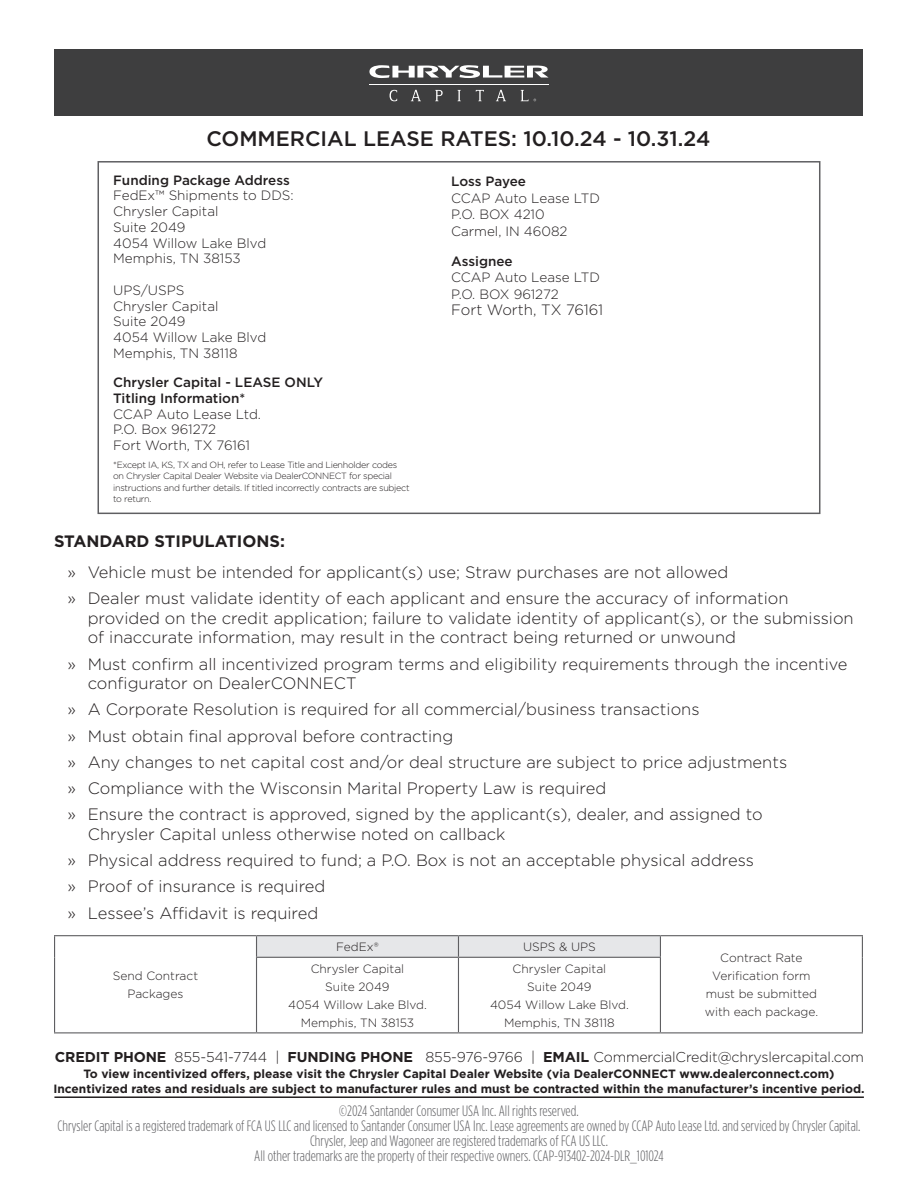
<style>
.page{position:relative;width:918px;height:1188px;background:#fff}
.page>*{position:absolute;margin:0;border:0;box-sizing:border-box;transform-origin:0 0}
.t1{font:500 21px "Gotham";color:#231f20}
.t2{font:300 16.5px/26.2px "Gotham";color:#231f20}
.t3{font:700 16.5px "Gotham";color:#231f20}
.t4{font:300 15px/15px "Gotham Condensed";color:#5f5f62;text-align:center}
.t5{font:300 15px "Gotham";color:#231f20}
.t6{font:300 14.25px "Gotham";letter-spacing:-.01em;color:#231f20}
.t7{font:300 13.5px/15.8px "Gotham";color:#231f20}
.t8{font:500 13.5px/15.8px "Gotham";color:#231f20}
.t9{font:700 12px/15px "Gotham";color:#231f20;text-align:center}
.t10{font:300 12px/18px "Gotham";color:#231f20;text-align:center}
.t11{font:300 9px/11.2px "Gotham";letter-spacing:-.03em;color:#231f20}
.s1{font-weight:700}
</style>
<div class="page">
<div style="left:54px;top:49px;width:809px;height:67px;background:#3e3e3f"></div>
<svg style="left:369px;top:65px;width:180px;height:13px"></svg>
<hr style="left:369px;top:84px;width:180px;height:1px;background:#fff">
<svg style="left:390px;top:90px;width:7px;height:11px"></svg>
<svg style="left:411px;top:90px;width:10px;height:11px"></svg>
<svg style="left:435px;top:90px;width:8px;height:11px"></svg>
<svg style="left:458px;top:90px;width:3px;height:11px"></svg>
<svg style="left:476px;top:90px;width:8px;height:11px"></svg>
<svg style="left:496px;top:90px;width:10px;height:11px"></svg>
<svg style="left:521px;top:90px;width:15px;height:11px"></svg>
<hr style="left:54px;top:1096px;width:810px;height:2px;background:#231f20">
<hr style="left:54px;top:935px;width:203px;height:1px;background:#5f5f62">
<svg style="left:54px;top:936px;width:1px;height:21px"></svg>
<hr style="left:54px;top:957px;width:1px;height:75px;background:#5f5f62">
<hr style="left:54px;top:1032px;width:203px;height:1px;background:#5f5f62">
<hr style="left:257px;top:935px;width:201px;height:1px;background:#5f5f62">
<hr style="left:458px;top:935px;width:202px;height:1px;background:#5f5f62">
<hr style="left:660px;top:935px;width:203px;height:1px;background:#5f5f62">
<svg style="left:256px;top:936px;width:405px;height:21px;background:#e1e2e4"></svg>
<svg style="left:862px;top:936px;width:1px;height:21px"></svg>
<hr style="left:862px;top:957px;width:1px;height:75px;background:#5f5f62">
<hr style="left:660px;top:1032px;width:203px;height:1px;background:#5f5f62">
<hr style="left:256px;top:957px;width:202px;height:1px;background:#5f5f62">
<hr style="left:256px;top:958px;width:1px;height:74px;background:#5f5f62">
<hr style="left:458px;top:957px;width:203px;height:1px;background:#5f5f62">
<hr style="left:458px;top:958px;width:1px;height:74px;background:#5f5f62">
<hr style="left:660px;top:958px;width:1px;height:74px;background:#5f5f62">
<hr style="left:257px;top:1032px;width:201px;height:1px;background:#5f5f62">
<hr style="left:458px;top:1032px;width:202px;height:1px;background:#5f5f62">
<div style="left:98px;top:161px;width:722px;height:353px;border:2px solid #5f5f62"></div>
<p class="t1" style="left:206px;top:125px;width:505px">COMMERCIAL LEASE RATES: 10.10.24 - 10.31.24</p>
<p class="t8" style="left:113px;top:172px;width:178px">Funding Package Address</p>
<p class="t7" style="left:113px;top:187px;width:182px">FedEx™ Shipments to DDS:<br>Chrysler Capital<br>Suite 2049<br>4054 Willow Lake Blvd<br>Memphis, TN 38153</p>
<p class="t7" style="left:113px;top:282px;width:155px">UPS/USPS<br>Chrysler Capital<br>Suite 2049<br>4054 Willow Lake Blvd<br>Memphis, TN 38118</p>
<p class="t8" style="left:113px;top:374px;width:211px">Chrysler Capital - LEASE ONLY<br>Titling Information*</p>
<p class="t7" style="left:113px;top:406px;width:149px">CCAP Auto Lease Ltd.<br>P.O. Box 961272<br>Fort Worth, TX 76161</p>
<p class="t11" style="left:113px;top:459px;width:298px">*Except IA, KS, TX and OH, refer to Lease Title and Lienholder codes on Chrysler Capital Dealer Website via DealerCONNECT for special instructions and further details. If titled incorrectly contracts are subject to return.</p>
<p class="t8" style="left:451px;top:173px;width:77px">Loss Payee</p>
<p class="t7" style="left:451px;top:189px;width:150px;line-height:16.5px">CCAP Auto Lease LTD<br>P.O. BOX 4210<br>Carmel, IN 46082</p>
<p class="t8" style="left:451px;top:253px;width:63px">Assignee</p>
<p class="t7" style="left:451px;top:269px;width:150px;line-height:16.5px">CCAP Auto Lease LTD<br>P.O. BOX 961272</p>
<p class="t5" style="left:451px;top:300px;width:154px">Fort Worth, TX 76161</p>
<p class="t3" style="left:54px;top:530px;width:233px">STANDARD STIPULATIONS:</p>
<p class="t2" style="left:67px;top:559px;width:723px">» Vehicle must be intended for applicant(s) use; Straw purchases are not allowed<br>» Dealer must validate identity of each applicant and ensure the accuracy of information</p>
<p class="t2" style="left:88px;top:608px;width:767px;line-height:19.5px">provided on the credit application; failure to validate identity of applicant(s), or the submission of inaccurate information, may result in the contract being returned or unwound</p>
<p class="t2" style="left:88px;top:654px;width:761px;line-height:19.5px;text-indent:-20px">» Must confirm all incentivized program terms and eligibility requirements through the incentive configurator on DealerCONNECT</p>
<p class="t2" style="left:67px;top:696px;width:721px">» A Corporate Resolution is required for all commercial/business transactions<br>» Must obtain final approval before contracting<br>» Any changes to net capital cost and/or deal structure are subject to price adjustments » Compliance with the Wisconsin Marital Property Law is required<br>» Ensure the contract is approved, signed by the applicant(s), dealer, and assigned to</p>
<p class="t2" style="left:67px;top:821px;width:688px;text-indent:20px">Chrysler Capital unless otherwise noted on callback<br>» Physical address required to fund; a P.O. Box is not an acceptable physical address » Proof of insurance is required<br>» Lessee’s Affidavit is required</p>
<p class="t10" style="left:113px;top:967px;width:87px">Send Contract<br>Packages</p>
<p class="t10" style="left:336px;top:938px;width:44px">FedEx®</p>
<p class="t10" style="left:523px;top:938px;width:74px">USPS &amp; UPS</p>
<p class="t10" style="left:288px;top:959px;width:140px">Chrysler Capital<br>Suite 2049<br>4054 Willow Lake Blvd.<br>Memphis, TN 38153</p>
<p class="t10" style="left:490px;top:959px;width:140px">Chrysler Capital<br>Suite 2049<br>4054 Willow Lake Blvd.<br>Memphis, TN 38118</p>
<p class="t10" style="left:705px;top:949px;width:115px">Contract Rate<br>Verification form must be submitted with each package.</p>
<p class="t6" style="left:55px;top:1048px;width:811px"><span class="s1">CREDIT PHONE</span> 855-541-7744 | <span class="s1">FUNDING PHONE</span> 855-976-9766 | <span class="s1">EMAIL</span> CommercialCredit@chryslercapital.com</p>
<p class="t9" style="left:53px;top:1066px;width:813px">To view incentivized offers, please visit the Chrysler Capital Dealer Website (via DealerCONNECT www.dealerconnect.com)<br>Incentivized rates and residuals are subject to manufacturer rules and must be contracted within the manufacturer’s incentive period.</p>
<p class="t4" style="left:57px;top:1103px;width:805px">©2024 Santander Consumer USA Inc. All rights reserved.<br>Chrysler Capital is a registered trademark of FCA US LLC and licensed to Santander Consumer USA Inc. Lease agreements are owned by CCAP Auto Lease Ltd. and serviced by Chrysler Capital.<br>Chrysler, Jeep and Wagoneer are registered trademarks of FCA US LLC.<br>All other trademarks are the property of their respective owners. CCAP-913402-2024-DLR_101024</p>
</div>
